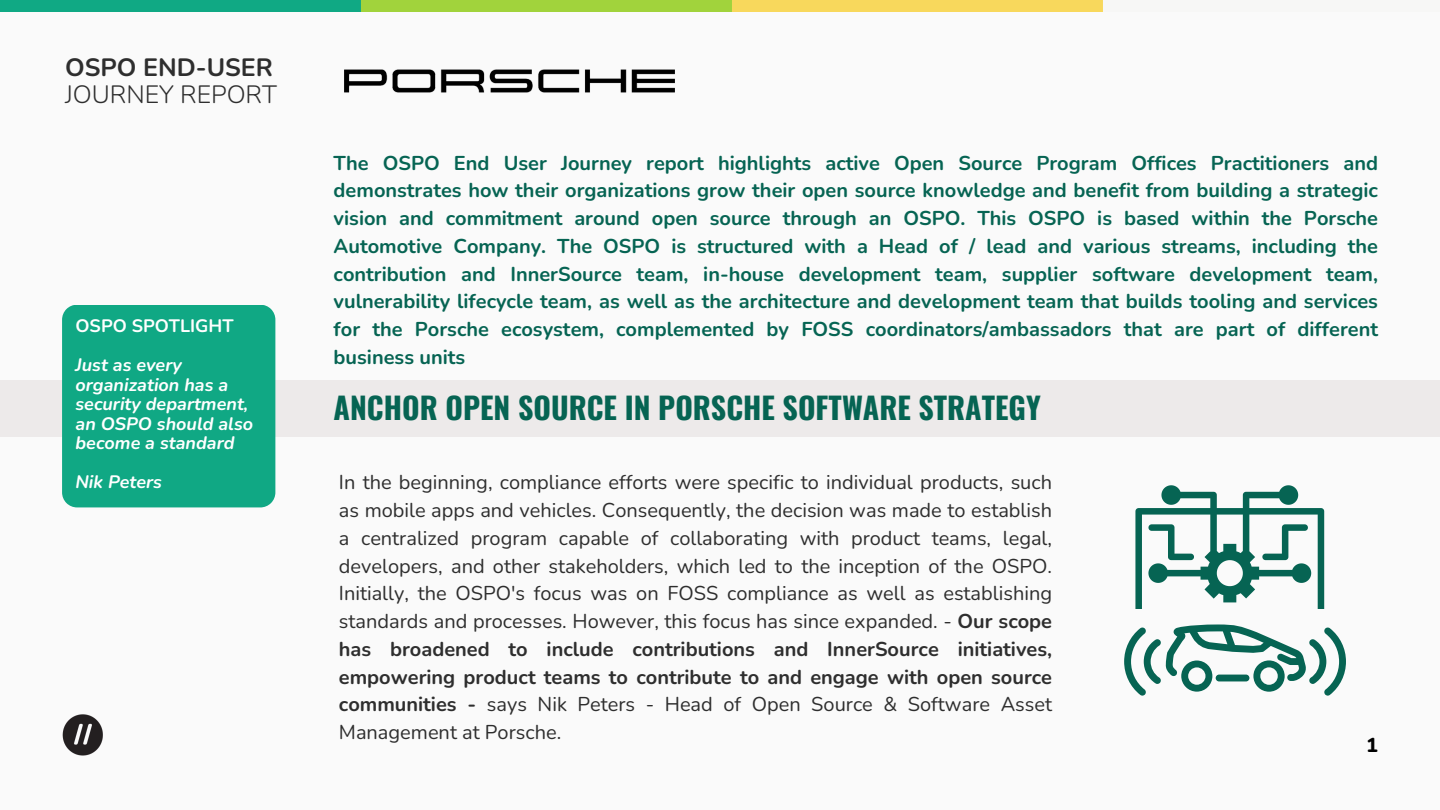
<style>
.page{position:relative;width:1440px;height:810px;background:#fafafa}
.page>*{position:absolute;margin:0;border:0;box-sizing:border-box;transform-origin:0 0}
.t1{font:700 30px "Oswald";color:#066453}
.t2{font:300 25px/27px "Nunito";color:#2e2e2e}
.t3{font:700 20px/27.8px "Nunito";color:#066453;text-align:justify}
.t4{font:20px/27.8px "Nunito";color:#2e2e2e;text-align:justify}
.t5{font:800 20px "Nunito";color:#000}
.t6{font:italic 700 18px/19.5px "Nunito";color:#fff}
.t7{font:700 18px "Nunito";color:#fff}
.s1{font-weight:700}
</style>
<div class="page">
<img style="left:62px;top:714px;width:41px;height:42px">
<img style="left:0;top:0;width:1103px;height:12px">
<div style="left:0;top:380px;width:1440px;height:57px;background:#edeaea"></div>
<div style="left:62px;top:305px;width:213px;height:202px;background:#10a884"></div>
<img style="left:344px;top:69px;width:331px;height:24px">
<svg style="left:1124px;top:624px;width:222px;height:72px"></svg>
<svg style="left:1135px;top:485px;width:189px;height:123px"></svg>
<p class="t2" style="left:65px;top:54px;width:213px"><span class="s1">OSPO END-USER<br></span>JOURNEY REPORT</p>
<h3 class="t7" style="left:76px;top:314px;width:160px">OSPO SPOTLIGHT</h3>
<h4 class="t6" style="left:76px;top:356px;width:179px">Just as every organization has a security department, an OSPO should also become a standard</h4>
<h4 class="t6" style="left:76px;top:473px;width:88px">Nik Peters</h4>
<h2 class="t3" style="left:334px;top:149px;width:1046px">The OSPO End User Journey report highlights active Open Source Program Offices Practitioners and demonstrates how their organizations grow their open source knowledge and benefit from building a strategic vision and commitment around open source through an OSPO. This OSPO is based within the Porsche Automotive Company. The OSPO is structured with a Head of / lead and various streams, including the contribution and InnerSource team, in-house development team, supplier software development team, vulnerability lifecycle team, as well as the architecture and development team that builds tooling and services for the Porsche ecosystem, complemented by FOSS coordinators/ambassadors that are part of different business units</h2>
<h1 class="t1" style="left:334px;top:384px;width:709px">ANCHOR OPEN SOURCE IN PORSCHE SOFTWARE STRATEGY</h1>
<p class="t4" style="left:339px;top:469px;width:715px">In the beginning, compliance efforts were specific to individual products, such as mobile apps and vehicles. Consequently, the decision was made to establish a centralized program capable of collaborating with product teams, legal, developers, and other stakeholders, which led to the inception of the OSPO.<br>Initially, the OSPO's focus was on FOSS compliance as well as establishing standards and processes. However, this focus has since expanded. - <span class="s1">Our scope has broadened to include contributions and InnerSource initiatives, empowering product teams to contribute to and engage with open source communities -</span> says Nik Peters - Head of Open Source &amp; Software Asset Management at Porsche.</p>
<h4 class="t5" style="left:1366px;top:732px;width:13px">1</h4>
</div>
